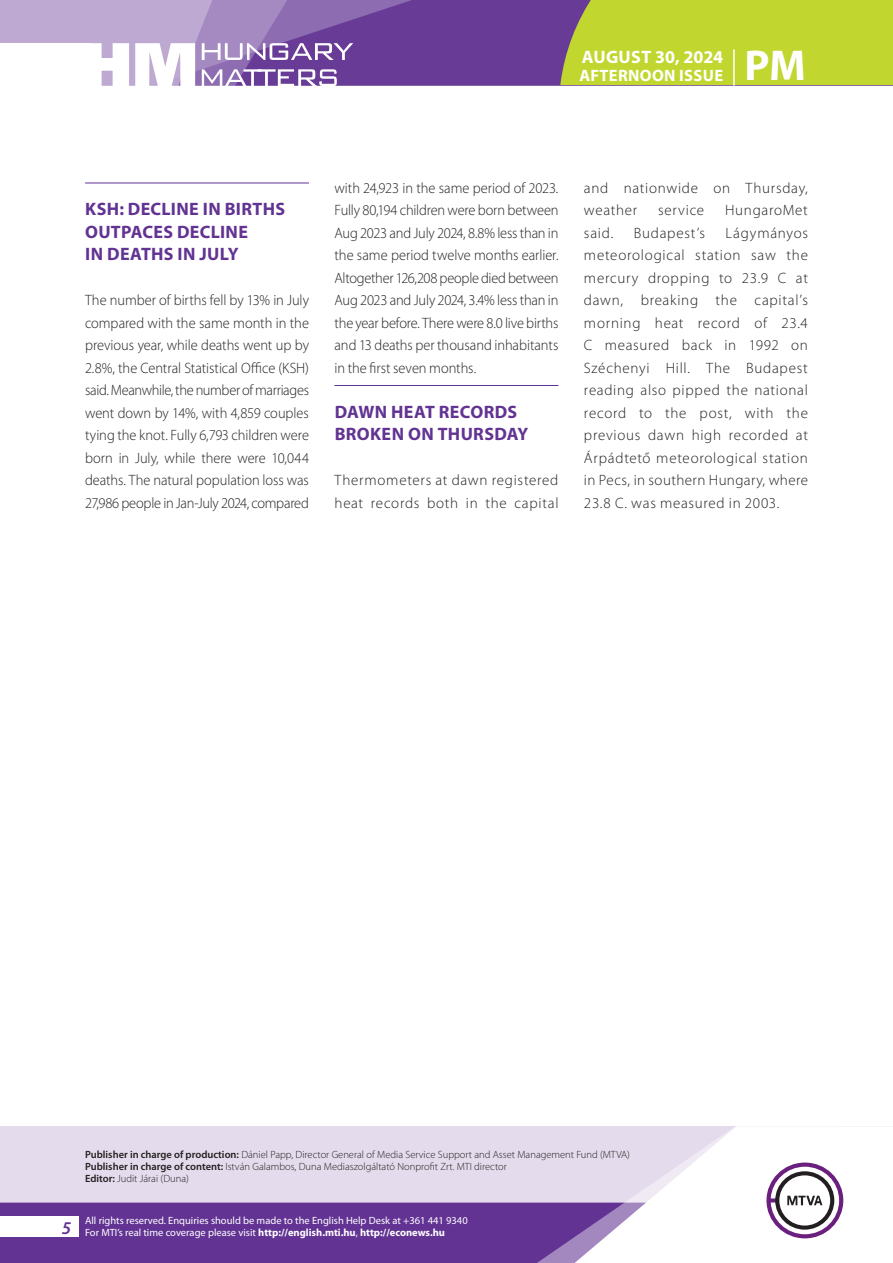
<style>
.page{position:relative;width:893px;height:1263px;background:#fff}
.page>*{position:absolute;margin:0;border:0;box-sizing:border-box;transform-origin:0 0}
.t1{font:700 43.35px "Myriad Pro";color:#fff}
._01_cimsor{font:700 18px/22.5px "Myriad Pro";letter-spacing:.02em;color:#623393}
.t2{font:700 18px "Myriad Pro";color:#fff}
.t3{font:700 16.5px "Myriad Pro";letter-spacing:.02em;color:#fff}
._03_kenyer_szöveg-1{font:300 15px/22.5px "Myriad Pro";letter-spacing:.035em;color:#231f20;text-align:justify;scale:.96 1}
._03_kenyer_szöveg-1-2{font:300 15px/22.5px "Myriad Pro";letter-spacing:.035em;color:#231f20}
.t4{font:300 10.5px "Myriad Pro";color:#231f20}
.t5{font:10.5px/12px "Myriad Pro";color:#fff}
.s1{font-weight:600}
.s2{font-weight:700}
</style>
<div class="page">
<div style="left:0;top:1126px;width:893px;height:137px;background:#e4dcec"></div>
<div style="left:0;top:1202px;width:506px;height:61px;background:#623393"></div>
<div style="left:506px;top:1202px;width:43px;height:61px;background:#623393"></div>
<svg style="left:549px;top:1126px;width:344px;height:137px;fill:#fff"></svg>
<svg style="left:766px;top:1162px;width:77px;height:76px;background:#c5b8c8"></svg>
<div style="left:0;top:1216px;width:79px;height:20px;background:#fff"></div>
<div style="left:0;top:0;width:893px;height:85px;background:#683b97"></div>
<div style="left:560px;top:0;width:333px;height:85px;background:#c1d72f"></div>
<hr style="left:733px;top:49px;width:2px;height:37px;background:#fff">
<svg style="left:0;top:0;width:479px;height:86px"></svg>
<hr style="left:85px;top:183px;width:224px;height:1px;background:#623393">
<hr style="left:334px;top:385px;width:224px;height:1px;background:#623393">
<p class="t2" style="left:582px;top:45px;width:143px">August 30, 2024</p>
<p class="t3" style="left:579px;top:65px;width:116px">AFTERNOON ISSU</p>
<p class="t3" style="left:714px;top:65px;width:10px">E</p>
<h1 class="t1" style="left:745px;top:37px;width:63px">PM</h1>
<p class="_01_cimsor" style="left:85px;top:197px;width:200px">KSH: DECLINE IN BIRTHS<br>OUTPACES DECLINE<br>IN DEATHS IN JULY</p>
<p class="_03_kenyer_szöveg-1" style="left:85px;top:289px;width:235px">The number of births fell by 13% in July compared with the same month in the previous year, while deaths went up by 2.8%, the Central Statistical Office (KSH) said. Meanwhile, the number of marriages went down by 14%, with 4,859 couples tying the knot. Fully 6,793 children were born in July, while there were 10,044 deaths. The natural population loss was 27,986 people in Jan-July 2024, compared</p>
<p class="_03_kenyer_szöveg-1" style="left:334px;top:176px;width:235px">with 24,923 in the same period of 2023.<br>Fully 80,194 children were born between Aug 2023 and July 2024, 8.8% less than in the same period twelve months earlier.<br>Altogether 126,208 people died between Aug 2023 and July 2024, 3.4% less than in the year before. There were 8.0 live births and 13 deaths per thousand inhabitants in the first seven months.</p>
<p class="_01_cimsor" style="left:335px;top:400px;width:195px">DAWN HEAT RECORDS<br>BROKEN ON THURSDAY</p>
<p class="_03_kenyer_szöveg-1-2" style="left:334px;top:469px;width:225px">Thermometers at dawn registered heat records both in the capital</p>
<p class="_03_kenyer_szöveg-1-2" style="left:584px;top:176px;width:225px">and nationwide on Thursday, weather</p>
<p class="_03_kenyer_szöveg-1-2" style="left:658px;top:199px;width:48px">service</p>
<p class="_03_kenyer_szöveg-1-2" style="left:725px;top:199px;width:84px">HungaroMet</p>
<p class="_03_kenyer_szöveg-1-2" style="left:584px;top:221px;width:31px">said.</p>
<p class="_03_kenyer_szöveg-1-2" style="left:634px;top:221px;width:73px">Budapest’s</p>
<p class="_03_kenyer_szöveg-1-2" style="left:584px;top:221px;width:225px;text-align:justify;text-indent:142px">Lágymányos meteorological station saw the mercury dropping to 23.9 C at dawn, breaking the capital’s morning heat record of 23.4<br>C measured back in 1992 on Széchenyi Hill. The Budapest reading also pipped the national record to the post, with the previous dawn high recorded at Árpádtető meteorological station in Pecs, in southern Hungary, where 23.8 C. was measured in 2003.</p>
<p class="t4" style="left:85px;top:1148px;width:546px"><span class="s1">Publisher in charge of production:</span> Dániel Papp, Director General of Media Service Support and Asset Management Fund (MTVA)</p>
<p class="t4" style="left:85px;top:1160px;width:423px"><span class="s1">Publisher in charge of content:</span> István Galambos, Duna Mediaszolgáltató Nonprofit Zrt. MTI director</p>
<p class="t4" style="left:85px;top:1172px;width:105px"><span class="s1">Editor:</span> Judit Járai (Duna)</p>
<p class="t5" style="left:62px;top:1214px;width:407px;text-indent:23px">All rights reserved. Enquiries should be made to the English Help Desk at +361 441 9340<br><sup>5</sup> For MTI’s real time coverage please visit <span class="s2">http://english.mti.hu</span>, <span class="s2">http://econews.hu</span></p>
</div>
